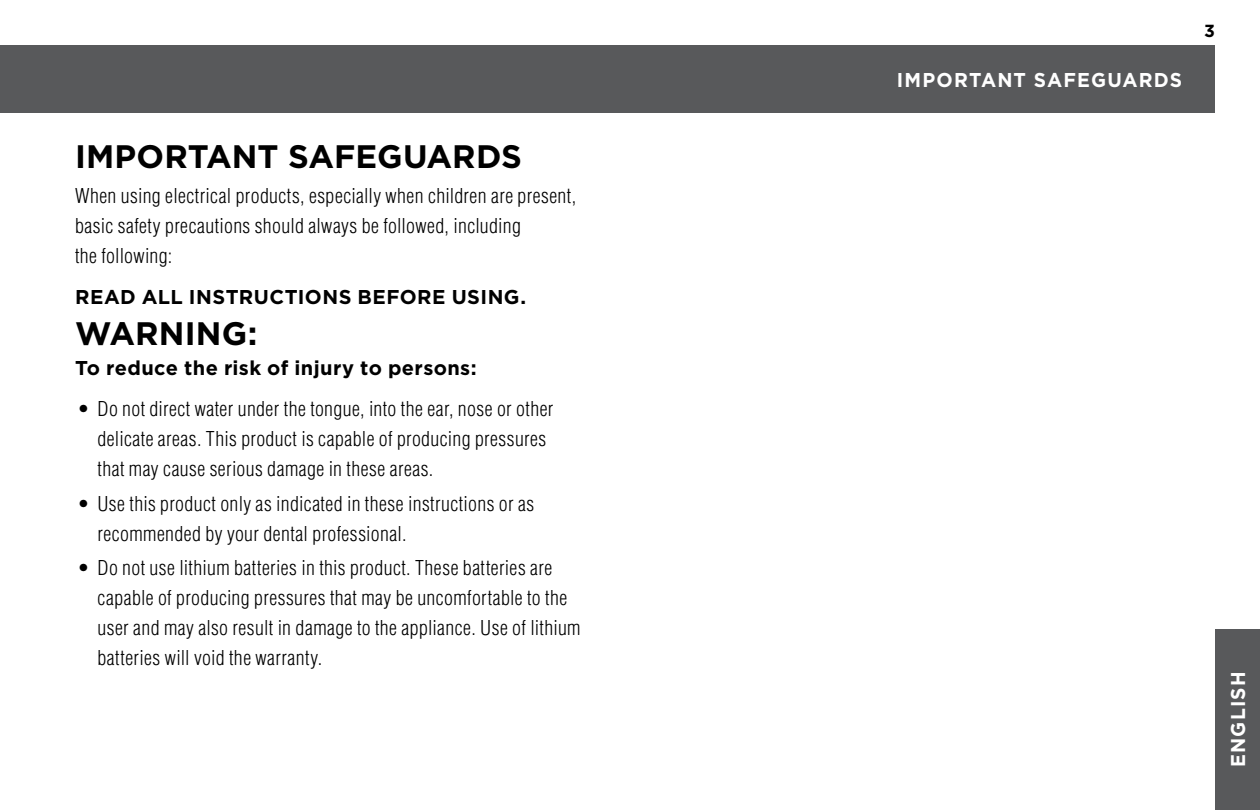
<style>
.page{position:relative;width:1260px;height:810px;background:#fff}
.page>*{position:absolute;margin:0;border:0;box-sizing:border-box;transform-origin:0 0}
.t1{font:700 32.5px "Gotham";color:#000}
.t2{font:300 condensed 20px/30px "Helvetica";letter-spacing:.02em;color:#000}
.t3{font:700 20px "Gotham";letter-spacing:.02em;color:#000}
.t4{font:700 20px "Gotham";letter-spacing:.06em;color:#fff;scale:.96 1}
.t5{font:700 17.5px "Gotham";color:#000}
</style>
<div class="page">
<div style="left:1215px;top:630px;width:45px;height:180px;background:#58595b"></div>
<div style="left:0;top:45px;width:1215px;height:67px;background:#58595b"></div>
<h1 class="t1" style="left:75px;top:138px;width:449px">IMPORTANT SAFEGUARDS</h1>
<p class="t2" style="left:75px;top:180px;width:503px">When using electrical products, especially when children are present, basic safety precautions should always be followed, including<br>the following:</p>
<p class="t3" style="left:75px;top:285px;width:453px">READ ALL INSTRUCTIONS BEFORE USING.</p>
<h1 class="t1" style="left:75px;top:315px;width:184px">WARNING:</h1>
<p class="t3" style="left:75px;top:356px;width:403px">To reduce the risk of injury to persons:</p>
<p class="t2" style="left:98px;top:394px;width:457px;text-indent:-20px">• Do not direct water under the tongue, into the ear, nose or other delicate areas. This product is capable of producing pressures that may cause serious damage in these areas.</p>
<p class="t2" style="left:98px;top:488px;width:438px;text-indent:-20px">• Use this product only as indicated in these instructions or as recommended by your dental professional.</p>
<p class="t2" style="left:98px;top:553px;width:485px;text-indent:-20px">• Do not use lithium batteries in this product. These batteries are capable of producing pressures that may be uncomfortable to the user and may also result in damage to the appliance. Use of lithium batteries will void the warranty.</p>
<p class="t4" style="left:897px;top:68px;width:299px">IMPORTANT SAFEGUARDS</p>
<p class="t5" style="left:1204px;top:21px;width:12px">3</p>
<p class="t4" style="left:1226px;top:767px;width:101px;rotate:-90deg">ENGLISH</p>
</div>
